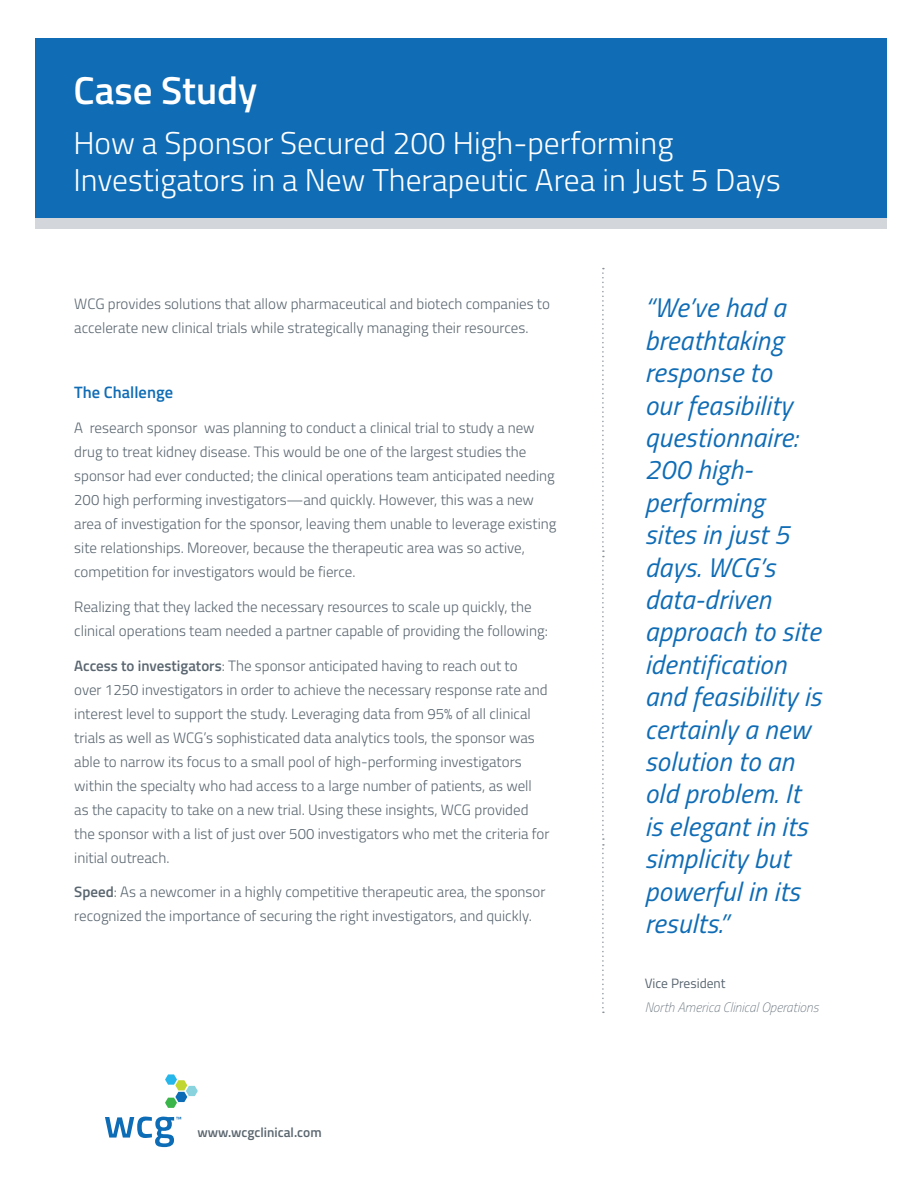
<style>
.page{position:relative;width:918px;height:1188px;background:#fff}
.page>*{position:absolute;margin:0;border:0;box-sizing:border-box;transform-origin:0 0}
.t1{font:600 39px "Titillium";color:#fff}
.t2{font:300 31.5px "Titillium";color:#fff}
.t3{font:italic 27px/32.4px "Titillium";letter-spacing:.01em;color:#0f6cb5}
.t4{font:600 16.5px "Titillium";color:#0f6cb5}
.t5{font:300 15px/24px "Titillium";color:#5a6670}
.t6{font:italic 100 13.5px/24px "Titillium";color:#5a6670}
.Body_copy{font:600 13.5px "Titillium";color:#5b666f}
.s1{font-weight:600}
.s2{font-weight:400;font-style:normal}
</style>
<div class="page">
<div style="left:36px;top:38px;width:851px;height:181px;background:#0f6cb5"></div>
<svg style="left:165px;top:1074px;width:33px;height:34px"></svg>
<svg style="left:105px;top:1117px;width:76px;height:30px"></svg>
<svg style="left:602px;top:268px;width:2px;height:745px"></svg>
<div style="left:36px;top:219px;width:851px;height:10px;background:#d3d7db"></div>
<p class="t1" style="left:74px;top:61px;width:185px">Case Study</p>
<p class="t2" style="left:74px;top:120px;width:601px">How a Sponsor Secured 200 High-performing</p>
<p class="t2" style="left:74px;top:157px;width:709px">Investigators in a New Therapeutic Area in Just 5 Days</p>
<p class="t5" style="left:74px;top:291px;width:477px">WCG provides solutions that allow pharmaceutical and biotech companies to accelerate new clinical trials while strategically managing their resources.</p>
<p class="t4" style="left:74px;top:380px;width:100px">The Challenge</p>
<p class="t5" style="left:74px;top:415px;width:484px">A research sponsor was planning to conduct a clinical trial to study a new drug to treat kidney disease. This would be one of the largest studies the sponsor had ever conducted; the clinical operations team anticipated needing 200 high performing investigators—and quickly. However, this was a new area of investigation for the sponsor, leaving them unable to leverage existing site relationships. Moreover, because the therapeutic area was so active, competition for investigators would be fierce.</p>
<p class="t5" style="left:74px;top:594px;width:475px">Realizing that they lacked the necessary resources to scale up quickly, the clinical operations team needed a partner capable of providing the following:</p>
<p class="t5" style="left:74px;top:653px;width:477px"><span class="s1">Access to investigators</span>: The sponsor anticipated having to reach out to<br>over 1250 investigators in order to achieve the necessary response rate and interest level to support the study. Leveraging data from 95% of all clinical trials as well as WCG’s sophisticated data analytics tools, the sponsor was able to narrow its focus to a small pool of high-performing investigators within the specialty who had access to a large number of patients, as well as the capacity to take on a new trial. Using these insights, WCG provided the sponsor with a list of just over 500 investigators who met the criteria for initial outreach.</p>
<p class="t5" style="left:74px;top:879px;width:473px"><span class="s1">Speed</span>: As a newcomer in a highly competitive therapeutic area, the sponsor recognized the importance of securing the right investigators, and quickly.</p>
<p class="Body_copy" style="left:197px;top:1122px;width:126px">www.wcgclinical.com</p>
<p class="t3" style="left:645px;top:290px;width:178px">“We’ve had a breathtaking response to<br>our feasibility questionnaire:<br>200 high&shy;performing sites in just 5 days. WCG’s data-driven approach to site identification and feasibility is certainly a new solution to an old problem. It is elegant in its simplicity but powerful in its results.”</p>
<p class="t6" style="left:645px;top:971px;width:175px"><span class="s2">Vice President<br></span>North America Clinical Operations</p>
</div>
